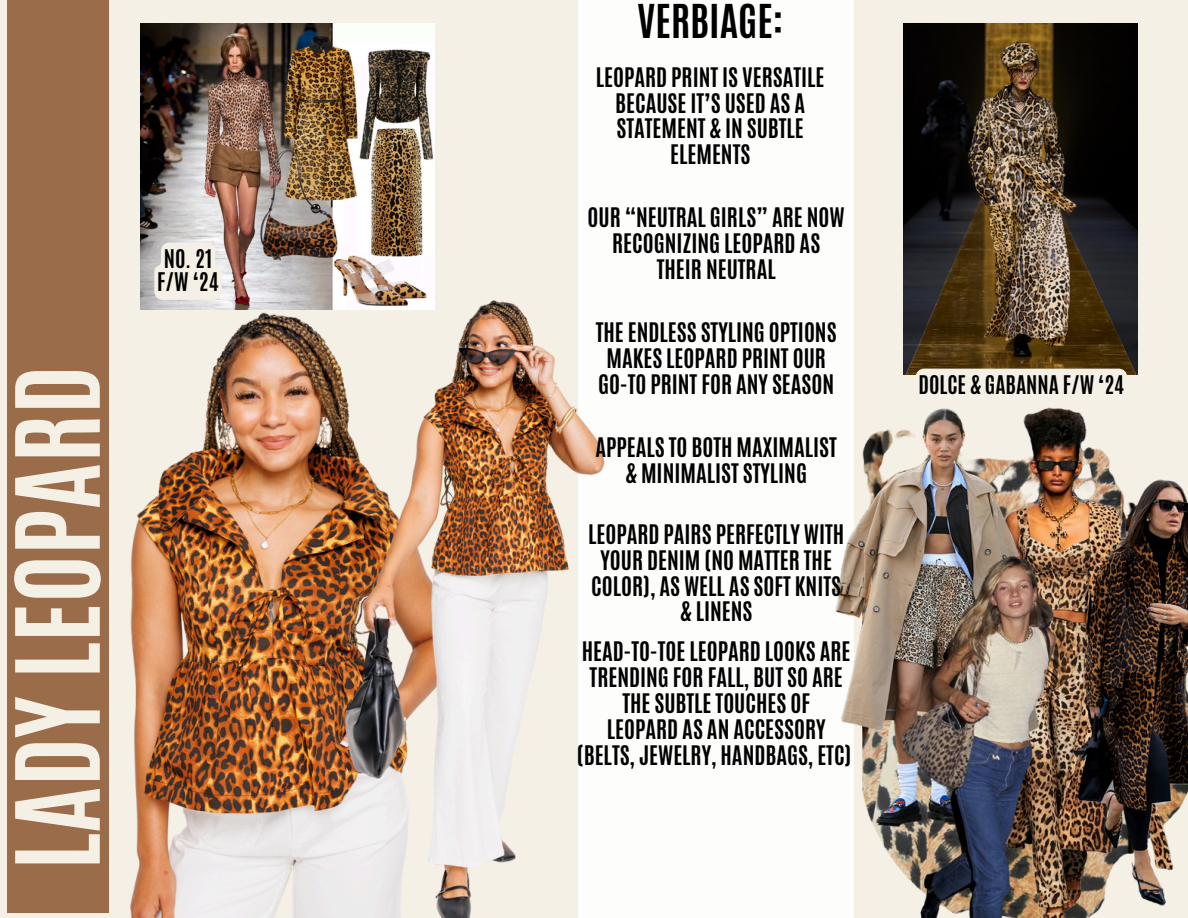
<style>
.page{position:relative;width:1188px;height:918px;background:#f5f0e6}
.page>*{position:absolute;margin:0;border:0;box-sizing:border-box;transform-origin:0 0}
.t1{font:700 98.55px "Antonio";color:#f5f0e6}
.t2{font:700 39px "Antonio";color:#000}
.t3{font:700 22.5px "Antonio";color:#000}
.t4{font:700 21.45px "Antonio";color:#000}
</style>
<div class="page">
<div style="left:579px;top:1px;width:275px;height:917px;background:#fff"></div>
<div style="left:8px;top:1px;width:101px;height:912px;background:#9a6c4a"></div>
<img style="left:130px;top:295px;width:146px;height:623px">
<img style="left:276px;top:261px;width:329px;height:657px">
<img style="left:832px;top:407px;width:356px;height:511px">
<img style="left:903px;top:23px;width:234px;height:351px">
<img style="left:141px;top:23px;width:293px;height:287px">
<div style="left:916px;top:369px;width:211px;height:33px;background:#f5f0e6;border-radius:8px"></div>
<svg style="left:154px;top:243px;width:68px;height:57px"></svg>
<p class="t1" style="left:-13px;top:870px;width:505px;rotate:-90deg">LADY LEOPARD</p>
<p class="t4" style="left:164px;top:243px;width:50px">NO. 21</p>
<p class="t4" style="left:157px;top:267px;width:63px">F/W ‘24</p>
<p class="t2" style="left:637px;top:-6px;width:148px">VERBIAGE:</p>
<p class="t3" style="left:596px;top:61px;width:230px">LEOPARD PRINT IS VERSATILE</p>
<p class="t3" style="left:615px;top:87px;width:191px">BECAUSE IT’S USED AS A</p>
<p class="t3" style="left:616px;top:113px;width:189px">STATEMENT &amp; IN SUBTLE</p>
<h1 class="t3" style="left:670px;top:139px;width:82px">ELEMENTS</h1>
<p class="t3" style="left:588px;top:202px;width:259px">OUR “NEUTRAL GIRLS” ARE NOW</p>
<p class="t3" style="left:612px;top:228px;width:210px">RECOGNIZING LEOPARD AS</p>
<p class="t3" style="left:657px;top:253px;width:121px">THEIR NEUTRAL</p>
<p class="t3" style="left:596px;top:316px;width:242px">THE ENDLESS STYLING OPTIONS</p>
<p class="t3" style="left:606px;top:342px;width:221px">MAKES LEOPARD PRINT OUR</p>
<p class="t3" style="left:598px;top:368px;width:238px">GO-TO PRINT FOR ANY SEASON</p>
<p class="t3" style="left:595px;top:431px;width:243px">APPEALS TO BOTH MAXIMALIST</p>
<p class="t3" style="left:625px;top:457px;width:183px">&amp; MINIMALIST STYLING</p>
<p class="t3" style="left:588px;top:518px;width:258px">LEOPARD PAIRS PERFECTLY WITH</p>
<p class="t3" style="left:600px;top:544px;width:233px">YOUR DENIM (NO MATTER THE</p>
<p class="t3" style="left:591px;top:570px;width:251px">COLOR), AS WELL AS SOFT KNITS</p>
<p class="t3" style="left:680px;top:596px;width:74px">&amp; LINENS</p>
<p class="t3" style="left:582px;top:636px;width:270px">HEAD-TO-TOE LEOPARD LOOKS ARE</p>
<p class="t3" style="left:590px;top:662px;width:255px">TRENDING FOR FALL, BUT SO ARE</p>
<p class="t3" style="left:622px;top:688px;width:189px">THE SUBTLE TOUCHES OF</p>
<p class="t3" style="left:607px;top:713px;width:220px">LEOPARD AS AN ACCESSORY</p>
<p class="t3" style="left:577px;top:739px;width:276px">(BELTS, JEWELRY, HANDBAGS, ETC)</p>
<p class="t4" style="left:919px;top:369px;width:207px">DOLCE &amp; GABANNA F/W ‘24</p>
</div>
